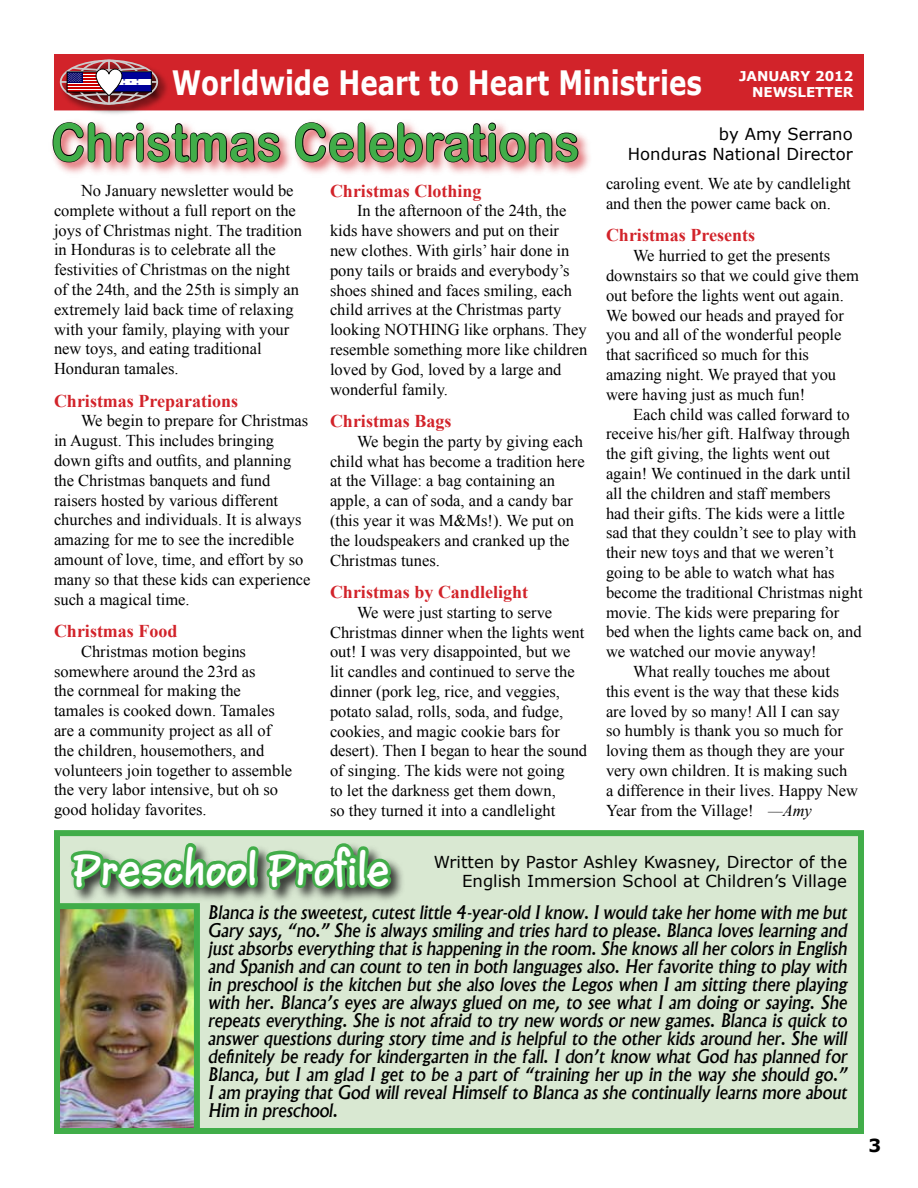
<style>
.page{position:relative;width:918px;height:1188px;background:#fff}
.page>*{position:absolute;margin:0;border:0;box-sizing:border-box;transform-origin:0 0}
.t1{font:52.2px "Arial Rounded MT Bold";color:#41ad49;scale:.89 1}
.t2{font:700 40.5px "Janie Hmk";color:#fff}
.t3{font:700 33.6px "Verdana";color:#fff;scale:.78 1}
.t4{font:italic 500 18px/18px "Albertus";color:#000;text-align:justify}
.t5{font:700 18px "Times New Roman";color:#d2232a}
.t6{font:16.5px/19.8px "Times New Roman";color:#000}
.t7{font:16.5px/19.8px "Verdana";color:#000;text-align:right}
.t8{font:700 13.5px/16.2px "Verdana";color:#fff;text-align:right}
.s1{font-style:italic}
</style>
<div class="page">
<div style="left:55px;top:55px;width:808px;height:55px;background:#d2232a"></div>
<div style="left:54px;top:54px;width:810px;height:56px;border:2px solid #d2232a"></div>
<div style="left:58px;top:58px;width:113px;height:59px;background:#000;opacity:.75"></div>
<div style="left:60px;top:60px;width:98px;height:45px;border:2px solid #ccc;border-radius:50%"></div>
<hr style="left:108px;top:60px;width:2px;height:44px;background:#ccc">
<hr style="left:61px;top:81px;width:97px;height:2px;background:#ccc">
<div style="left:67px;top:72px;width:38px;height:20px;border:1px solid #000"></div>
<div style="left:111px;top:72px;width:40px;height:20px;background:#fff"></div>
<div style="left:111px;top:72px;width:40px;height:6px;background:#009"></div>
<div style="left:111px;top:85px;width:40px;height:7px;background:#009"></div>
<div style="left:57px;top:833px;width:804px;height:298px;background:#d9e8d2"></div>
<div style="left:54px;top:830px;width:810px;height:304px;border:6px solid #41ad49"></div>
<div style="left:68px;top:841px;width:339px;height:65px;background:#000;opacity:.75"></div>
<svg style="left:66px;top:830px;width:330px;height:76px"></svg>
<img style="left:61px;top:910px;width:132px;height:217px">
<div style="left:54px;top:903px;width:146px;height:231px;border:6px solid #41ad49"></div>
<div style="left:48px;top:118px;width:546px;height:59px;background:#d2232a;opacity:.75"></div>
<svg style="left:52px;top:121px;width:229px;height:42px"></svg>
<svg style="left:294px;top:121px;width:285px;height:42px"></svg>
<svg style="left:68px;top:65px;width:79px;height:34px"></svg>
<h3 class="t3" style="left:172px;top:61px;width:681px">Worldwide Heart to Heart Ministries</h3>
<p class="t8" style="left:739px;top:67px;width:116px">JANUARY 2012<br>NEWSLETTER</p>
<h1 class="t1" style="left:51px;top:112px;width:596px">Christmas Celebrations</h1>
<p class="t7" style="left:628px;top:124px;width:226px">by Amy Serrano<br>Honduras National Director</p>
<p class="t6" style="left:54px;top:180px;width:250px;text-indent:27px">No January newsletter would be complete without a full report on the joys of Christmas night. The tradition in Honduras is to celebrate all the festivities of Christmas on the night of the 24th, and the 25th is simply an extremely laid back time of relaxing with your family, playing with your new toys, and eating traditional Honduran tamales.</p>
<p class="t5" style="left:54px;top:388px;width:186px">Christmas Preparations</p>
<p class="t6" style="left:54px;top:411px;width:258px;text-indent:27px">We begin to prepare for Christmas in August. This includes bringing down gifts and outfits, and planning the Christmas banquets and fund raisers hosted by various different churches and individuals. It is always amazing for me to see the incredible amount of love, time, and effort by so many so that these kids can experience such a magical time.</p>
<p class="t5" style="left:54px;top:618px;width:125px">Christmas Food</p>
<p class="t6" style="left:54px;top:641px;width:240px;text-indent:27px">Christmas motion begins somewhere around the 23rd as<br>the cornmeal for making the tamales is cooked down. Tamales are a community project as all of the children, housemothers, and volunteers join together to assemble the very labor intensive, but oh so good holiday favorites.</p>
<p class="t5" style="left:330px;top:178px;width:153px">Christmas Clothing</p>
<p class="t6" style="left:330px;top:201px;width:259px;text-indent:27px">In the afternoon of the 24th, the kids have showers and put on their new clothes. With girls’ hair done in pony tails or braids and everybody’s shoes shined and faces smiling, each child arrives at the Christmas party looking NOTHING like orphans. They resemble something more like children loved by God, loved by a large and wonderful family.</p>
<p class="t5" style="left:330px;top:409px;width:123px">Christmas Bags</p>
<p class="t6" style="left:330px;top:431px;width:256px;text-indent:27px">We begin the party by giving each child what has become a tradition here at the Village: a bag containing an apple, a can of soda, and a candy bar (this year it was M&amp;Ms!). We put on the loudspeakers and cranked up the<br>Christmas tunes.</p>
<p class="t5" style="left:330px;top:580px;width:200px">Christmas by Candlelight</p>
<p class="t6" style="left:330px;top:602px;width:259px;text-indent:27px">We were just starting to serve Christmas dinner when the lights went out! I was very disappointed, but we lit candles and continued to serve the dinner (pork leg, rice, and veggies, potato salad, rolls, soda, and fudge, cookies, and magic cookie bars for desert). Then I began to hear the sound of singing. The kids were not going<br>to let the darkness get them down,<br>so they turned it into a candlelight</p>
<p class="t6" style="left:606px;top:174px;width:246px">caroling event. We ate by candlelight and then the power came back on.</p>
<p class="t5" style="left:606px;top:223px;width:151px">Christmas Presents</p>
<p class="t6" style="left:606px;top:246px;width:254px;text-indent:27px">We hurried to get the presents downstairs so that we could give them out before the lights went out again.<br>We bowed our heads and prayed for you and all of the wonderful people that sacrificed so much for this amazing night. We prayed that you were having just as much fun!</p>
<p class="t6" style="left:633px;top:404px;width:218px">Each child was called forward to</p>
<p class="t6" style="left:606px;top:424px;width:246px">receive his/her gift. Halfway through</p>
<p class="t6" style="left:606px;top:444px;width:226px">the gift giving, the lights went out</p>
<p class="t6" style="left:606px;top:463px;width:246px">again! We continued in the dark until</p>
<p class="t6" style="left:606px;top:483px;width:226px">all the children and staff members</p>
<p class="t6" style="left:606px;top:503px;width:240px">had their gifts. The kids were a little</p>
<p class="t6" style="left:606px;top:523px;width:252px">sad that they couldn’t see to play with</p>
<p class="t6" style="left:606px;top:543px;width:229px">their new toys and that we weren’t</p>
<p class="t6" style="left:606px;top:562px;width:230px">going to be able to watch what has</p>
<p class="t6" style="left:606px;top:582px;width:258px">become the traditional Christmas night</p>
<p class="t6" style="left:606px;top:602px;width:235px">movie. The kids were preparing for</p>
<p class="t6" style="left:606px;top:622px;width:257px">bed when the lights came back on, and</p>
<p class="t6" style="left:606px;top:642px;width:212px">we watched our movie anyway!</p>
<p class="t6" style="left:633px;top:661px;width:199px">What really touches me about</p>
<p class="t6" style="left:606px;top:681px;width:235px">this event is the way that these kids</p>
<p class="t6" style="left:606px;top:701px;width:235px">are loved by so many! All I can say</p>
<p class="t6" style="left:606px;top:721px;width:238px">so humbly is thank you so much for</p>
<p class="t6" style="left:606px;top:741px;width:240px">loving them as though they are your</p>
<p class="t6" style="left:606px;top:760px;width:243px">very own children. It is making such</p>
<p class="t6" style="left:606px;top:780px;width:254px">a difference in their lives. Happy New</p>
<p class="t6" style="left:606px;top:800px;width:207px">Year from the Village! <span class="s1">—Amy</span></p>
<h2 class="t2" style="left:73px;top:842px;width:318px">Preschool Profile</h2>
<p class="t7" style="left:434px;top:851px;width:415px">Written by Pastor Ashley Kwasney, Director of the<br>English Immersion School at Children’s Village</p>
<p class="t4" style="left:208px;top:903px;width:641px">Blanca is the sweetest, cutest little 4-year-old I know. I would take her home with me but Gary says, “no.” She is always smiling and tries hard to please. Blanca loves learning and just absorbs everything that is happening in the room. She knows all her colors in English and Spanish and can count to ten in both languages also. Her favorite thing to play with in preschool is the kitchen but she also loves the Legos when I am sitting there playing with her. Blanca’s eyes are always glued on me, to see what I am doing or saying. She repeats everything. She is not afraid to try new words or new games. Blanca is quick to answer questions during story time and is helpful to the other kids around her. She will definitely be ready for kindergarten in the fall. I don’t know what God has planned for Blanca, but I am glad I get to be a part of “training her up in the way she should go.” I am praying that God will reveal Himself to Blanca as she continually learns more about Him in preschool.</p>
</div>
